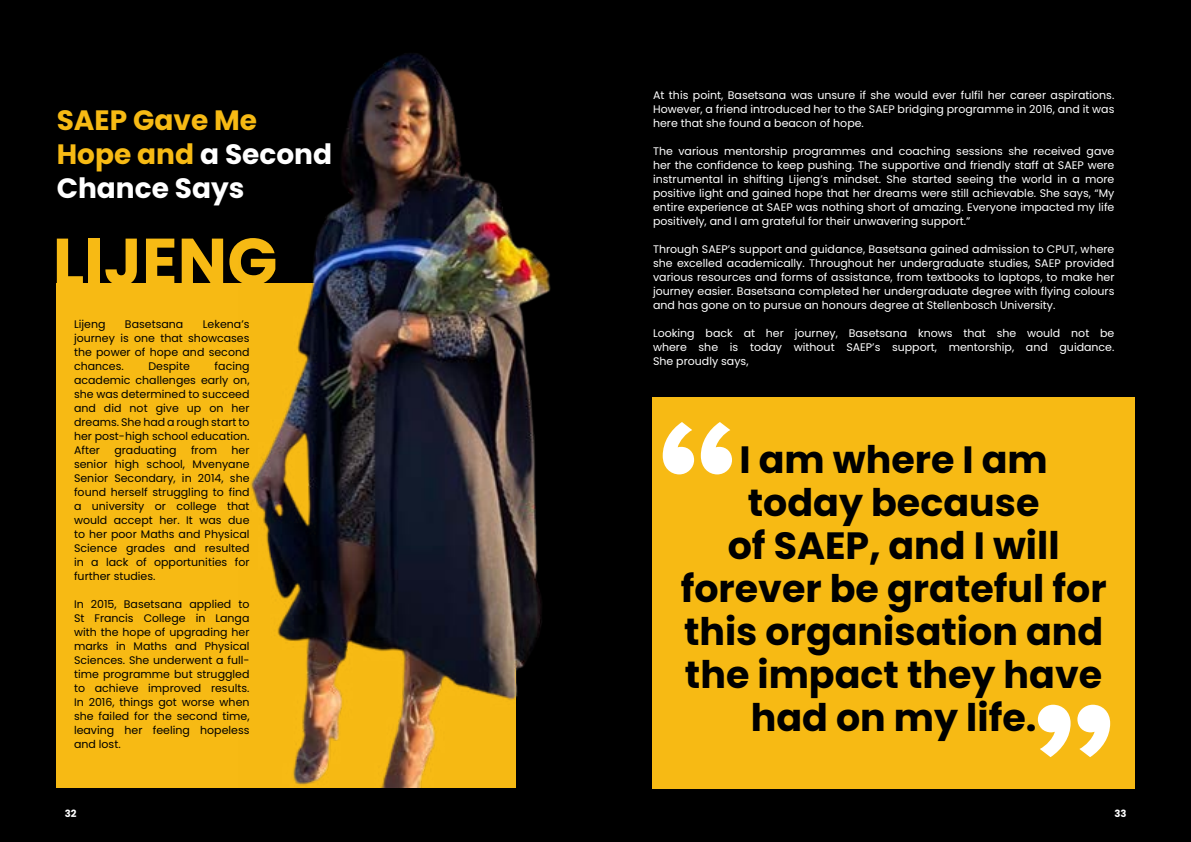
<style>
.page{position:relative;width:1191px;height:842px;background:#fff}
.page>*{position:absolute;margin:0;border:0;box-sizing:border-box;transform-origin:0 0}
.t1{font:700 66px "Poppins";color:#f7ba14}
.t2{font:700 38px/43px "Poppins";color:#000;text-align:center}
.t3{font:700 28px/33.6px "Poppins";color:#f7ba14}
.t4{font:11px/14px "Poppins";color:#fff;text-align:justify}
.t5{font:11px/14px "Poppins";color:#000;text-align:justify}
.t6{font:700 10px "Poppins";color:#fff}
.s1{color:#fff}
</style>
<div class="page">
<div style="left:0;top:0;width:595px;height:842px;background:#000"></div>
<div style="left:57px;top:283px;width:459px;height:505px;background:#f7ba14"></div>
<img style="left:250px;top:53px;width:301px;height:734px">
<div style="left:594px;top:0;width:597px;height:842px;background:#000"></div>
<div style="left:652px;top:397px;width:482px;height:391px;background:#f7ba14"></div>
<svg style="left:662px;top:422px;width:70px;height:52px"></svg>
<svg style="left:1037px;top:705px;width:73px;height:52px"></svg>
<h3 class="t3" style="left:57px;top:104px;width:277px">SAEP Gave Me<br>Hope and <span class="s1">a Second<br>Chance Says</span></h3>
<h1 class="t1" style="left:53px;top:224px;width:226px">LIJENG</h1>
<p class="t5" style="left:74px;top:318px;width:33px">Lijeng</p>
<p class="t5" style="left:125px;top:318px;width:60px">Basetsana</p>
<p class="t5" style="left:74px;top:318px;width:177px;text-indent:129px">Lekena’s journey is one that showcases the power of hope and second chances.</p>
<p class="t5" style="left:74px;top:360px;width:177px;text-indent:141px">facing academic challenges early on, she was determined to succeed and did not give up on her dreams. She had a rough start to her post-high school education.<br>After</p>
<p class="t5" style="left:148px;top:360px;width:43px">Despite</p>
<p class="t5" style="left:114px;top:444px;width:64px">graduating</p>
<p class="t5" style="left:191px;top:444px;width:28px">from</p>
<p class="t5" style="left:74px;top:444px;width:177px;text-indent:157px">her senior high school, Mvenyane Senior Secondary, in 2014, she found herself struggling to find a university or college that would accept her. It was due to her poor Maths and Physical Science grades and resulted in a lack of opportunities for further studies.</p>
<p class="t5" style="left:74px;top:598px;width:177px">In 2015, Basetsana applied to St Francis College in Langa with the hope of upgrading her marks in Maths and Physical Sciences. She underwent a full&shy;time programme but struggled to achieve improved results.<br>In 2016, things got worse when she failed for the second time, leaving her feeling hopeless and lost.</p>
<p class="t6" style="left:65px;top:807px;width:13px">32</p>
<p class="t4" style="left:653px;top:88px;width:463px">At this point, Basetsana was unsure if she would ever fulfil her career aspirations.<br>However, a friend introduced her to the SAEP bridging programme in 2016, and it was here that she found a beacon of hope.</p>
<p class="t4" style="left:653px;top:144px;width:463px">The various mentorship programmes and coaching sessions she received gave her the confidence to keep pushing. The supportive and friendly staff at SAEP were instrumental in shifting Lijeng’s mindset. She started seeing the world in a more positive light and gained hope that her dreams were still achievable. She says, “My entire experience at SAEP was nothing short of amazing. Everyone impacted my life positively, and I am grateful for their unwavering support.”</p>
<p class="t4" style="left:653px;top:242px;width:463px">Through SAEP’s support and guidance, Basetsana gained admission to CPUT, where she excelled academically. Throughout her undergraduate studies, SAEP provided various resources and forms of assistance, from textbooks to laptops, to make her journey easier. Basetsana completed her undergraduate degree with flying colours and has gone on to pursue an honours degree at Stellenbosch University.</p>
<p class="t4" style="left:653px;top:326px;width:463px">Looking back at her journey, Basetsana knows that she would not be where she is today without SAEP’s support, mentorship, and guidance.<br>She proudly says,</p>
<h2 class="t2" style="left:680px;top:438px;width:427px">I am where I am today because<br>of SAEP, and I will forever be grateful for this organisation and the impact they have had on my life.</h2>
<p class="t6" style="left:1114px;top:807px;width:14px">33</p>
</div>
